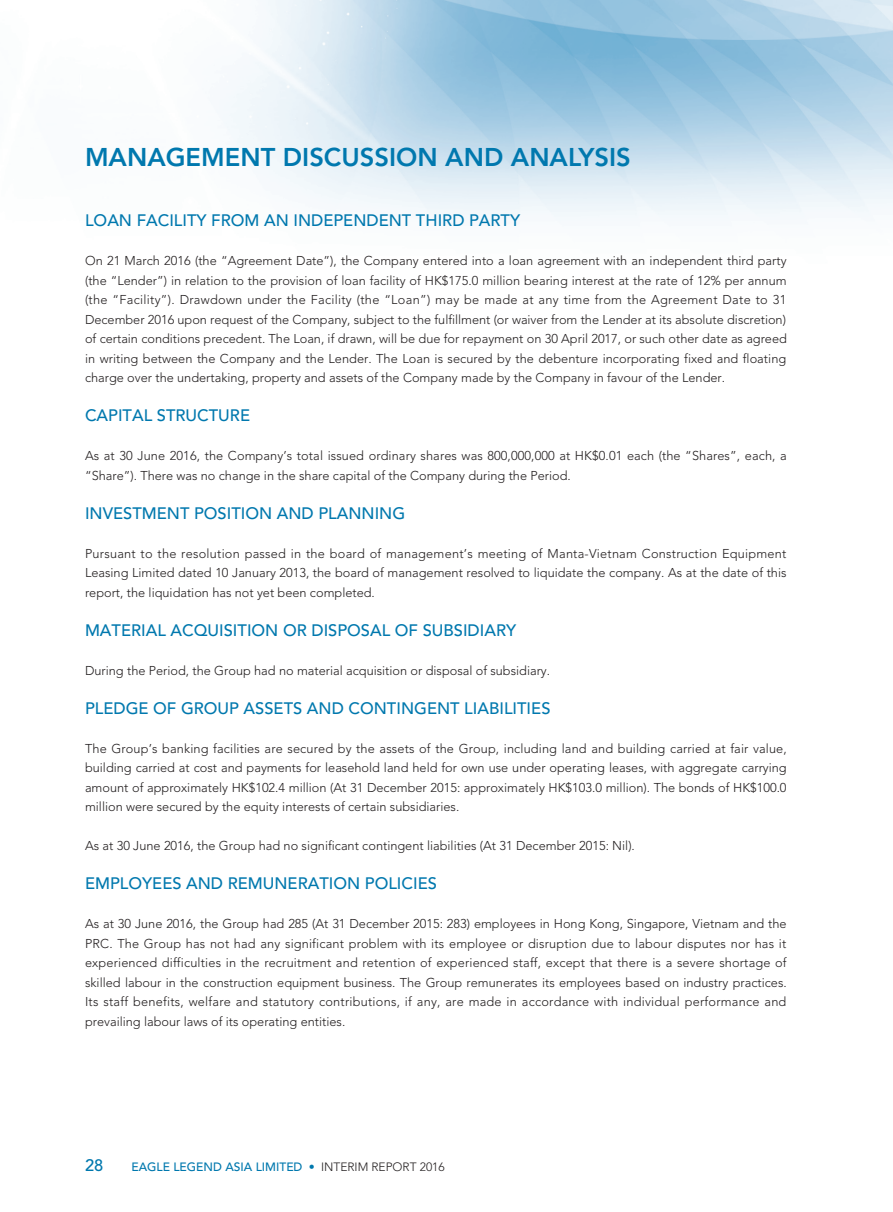
<style>
.page{position:relative;width:893px;height:1212px;background:#fff}
.page>*{position:absolute;margin:0;border:0;box-sizing:border-box;transform-origin:0 0}
.t1{font:800 25.5px "Avenir LT Std";color:#0078ae}
._01_H1{font:500 16.5px "Avenir LT Std";color:#0078ae}
._00_txt{font:300 12.75px/19.5px "Avenir LT Std";color:#231f20;text-align:justify}
.t2{font:500 12px "Avenir LT Std";color:#0078ae}
.s1{font-weight:300}
.s2{font-weight:300;color:#231f20}
</style>
<div class="page">
<h1 class="t1" style="left:85px;top:142px;width:547px">MANAGEMENT DISCUSSION AND ANALYSIS</h1>
<p class="_01_H1" style="left:85px;top:211px;width:437px">LOAN FACILITY FROM AN INDEPENDENT THIRD PARTY</p>
<p class="_00_txt" style="left:85px;top:251px;width:703px">On 21 March 2016 (the “Agreement Date”), the Company entered into a loan agreement with an independent third party (the “Lender”) in relation to the provision of loan facility of HK$175.0 million bearing interest at the rate of 12% per annum (the “Facility”). Drawdown under the Facility (the “Loan”) may be made at any time from the Agreement Date to 31<br>December 2016 upon request of the Company, subject to the fulfillment (or waiver from the Lender at its absolute discretion) of certain conditions precedent. The Loan, if drawn, will be due for repayment on 30 April 2017, or such other date as agreed in writing between the Company and the Lender. The Loan is secured by the debenture incorporating fixed and floating charge over the undertaking, property and assets of the Company made by the Company in favour of the Lender.</p>
<p class="_01_H1" style="left:85px;top:406px;width:167px">CAPITAL STRUCTURE</p>
<p class="_00_txt" style="left:85px;top:446px;width:703px">As at 30 June 2016, the Company’s total issued ordinary shares was 800,000,000 at HK$0.01 each (the “Shares”, each, a “Share”). There was no change in the share capital of the Company during the Period.</p>
<p class="_01_H1" style="left:85px;top:504px;width:322px">INVESTMENT POSITION AND PLANNING</p>
<p class="_00_txt" style="left:85px;top:544px;width:703px">Pursuant to the resolution passed in the board of management’s meeting of Manta-Vietnam Construction Equipment Leasing Limited dated 10 January 2013, the board of management resolved to liquidate the company. As at the date of this report, the liquidation has not yet been completed.</p>
<p class="_01_H1" style="left:85px;top:621px;width:433px">MATERIAL ACQUISITION OR DISPOSAL OF SUBSIDIARY</p>
<p class="_00_txt" style="left:85px;top:661px;width:467px">During the Period, the Group had no material acquisition or disposal of subsidiary.</p>
<p class="_01_H1" style="left:85px;top:699px;width:467px">PLEDGE OF GROUP ASSETS AND CONTINGENT LIABILITIES</p>
<p class="_00_txt" style="left:85px;top:739px;width:703px">The Group’s banking facilities are secured by the assets of the Group, including land and building carried at fair value, building carried at cost and payments for leasehold land held for own use under operating leases, with aggregate carrying amount of approximately HK$102.4 million (At 31 December 2015: approximately HK$103.0 million). The bonds of HK$100.0 million were secured by the equity interests of certain subsidiaries.</p>
<p class="_00_txt" style="left:85px;top:836px;width:551px">As at 30 June 2016, the Group had no significant contingent liabilities (At 31 December 2015: Nil).</p>
<p class="_01_H1" style="left:85px;top:874px;width:353px">EMPLOYEES AND REMUNERATION POLICIES</p>
<p class="_00_txt" style="left:85px;top:914px;width:703px">As at 30 June 2016, the Group had 285 (At 31 December 2015: 283) employees in Hong Kong, Singapore, Vietnam and the PRC. The Group has not had any significant problem with its employee or disruption due to labour disputes nor has it experienced difficulties in the recruitment and retention of experienced staff, except that there is a severe shortage of skilled labour in the construction equipment business. The Group remunerates its employees based on industry practices.<br>Its staff benefits, welfare and statutory contributions, if any, are made in accordance with individual performance and prevailing labour laws of its operating entities.</p>
<p class="_01_H1" style="left:85px;top:1155px;width:20px">28</p>
<p class="t2" style="left:131px;top:1159px;width:315px">EAGLE LEGEND ASIA LIMITED <span class="s1">•</span> <span class="s2">INTERIM REPORT 2016</span></p>
</div>
